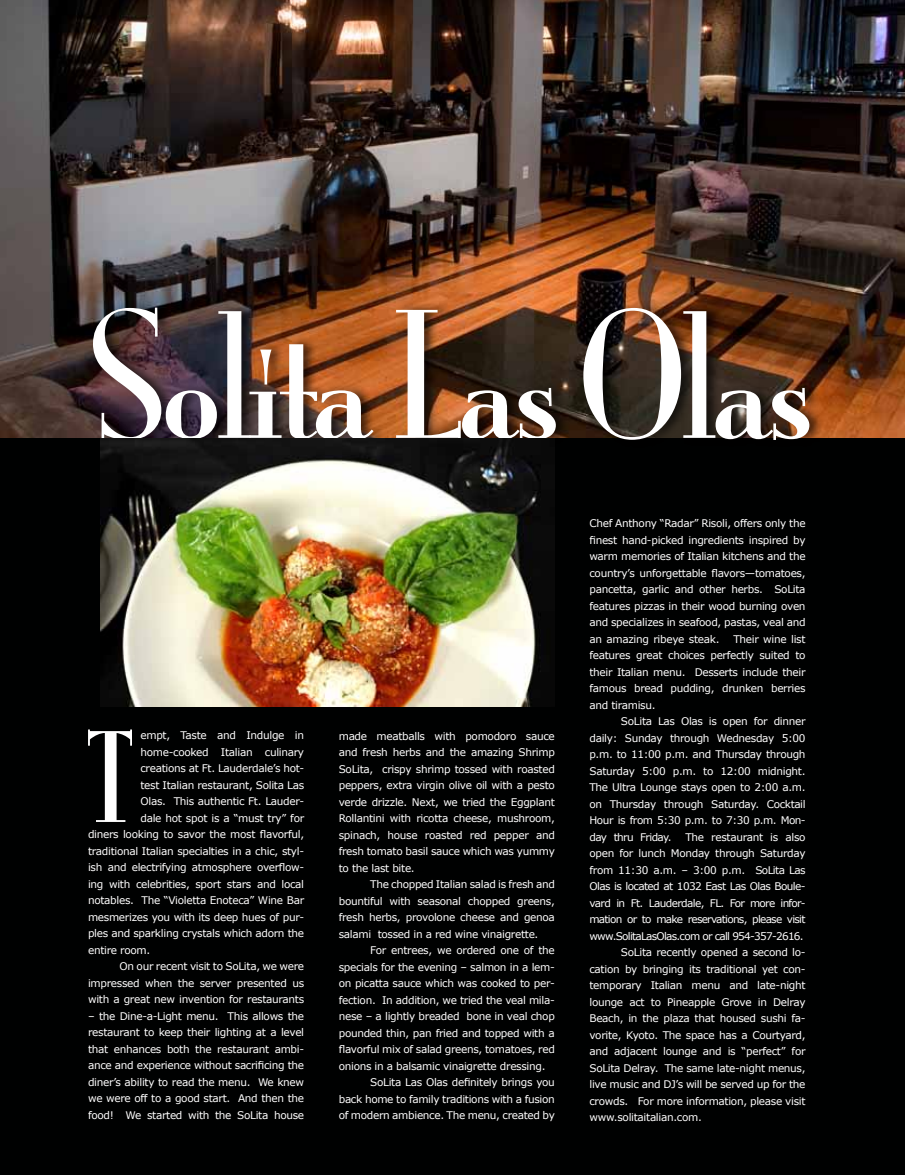
<style>
.page{position:relative;width:905px;height:1175px;background:#fff}
.page>*{position:absolute;margin:0;border:0;box-sizing:border-box;transform-origin:0 0}
.t1{font:161.85px "Mona Lisa Solid ITCTT";letter-spacing:-.03em;color:#fff}
.t2{font:114.9px "Mona Lisa Solid ITCTT";color:#fff}
.t3{font:10.5px/16.5px "Verdana";letter-spacing:-.03em;color:#fff;text-align:justify}
.t4{font:10.5px "Verdana";letter-spacing:-.06em;color:#fff}
.t5{font:10.5px "Verdana";letter-spacing:-.07em;color:#fff}
</style>
<div class="page">
<div style="left:0;top:0;width:904px;height:1174px;background:#000101"></div>
<img style="left:0;top:0;width:904px;height:438px">
<div style="left:92px;top:300px;width:732px;height:152px;background:#000;opacity:.63"></div>
<img style="left:100px;top:438px;width:455px;height:269px">
<h1 class="t1" style="left:88px;top:252px;width:726px">Solita Las Olas</h1>
<h2 class="t2" style="left:88px;top:690px;width:46px">T</h2>
<p class="t3" style="left:140px;top:727px;width:165px">empt, Taste and Indulge in</p>
<p class="t3" style="left:140px;top:743px;width:165px">home-cooked Italian culinary</p>
<p class="t3" style="left:140px;top:760px;width:165px">creations at Ft. Lauderdale’s hot-</p>
<p class="t3" style="left:140px;top:776px;width:165px">test Italian restaurant, Solita Las</p>
<p class="t3" style="left:140px;top:793px;width:165px">Olas. This authentic Ft. Lauder-</p>
<p class="t3" style="left:140px;top:809px;width:165px">dale hot spot is a “must try” for</p>
<p class="t3" style="left:88px;top:826px;width:217px">diners looking to savor the most flavorful,</p>
<p class="t3" style="left:88px;top:842px;width:217px">traditional Italian specialties in a chic, styl-</p>
<p class="t3" style="left:88px;top:859px;width:217px">ish and electrifying atmosphere overflow-</p>
<p class="t3" style="left:88px;top:875px;width:217px">ing with celebrities, sport stars and local</p>
<p class="t3" style="left:88px;top:892px;width:217px">notables. The “Violetta Enoteca” Wine Bar</p>
<p class="t3" style="left:88px;top:908px;width:217px">mesmerizes you with its deep hues of pur-</p>
<p class="t3" style="left:88px;top:925px;width:217px">ples and sparkling crystals which adorn the</p>
<p class="t3" style="left:88px;top:941px;width:64px">entire room.</p>
<p class="t3" style="left:120px;top:958px;width:186px">On our recent visit to SoLita, we were</p>
<p class="t3" style="left:88px;top:974px;width:218px">impressed when the server presented us</p>
<p class="t3" style="left:88px;top:991px;width:218px">with a great new invention for restaurants</p>
<p class="t3" style="left:88px;top:1007px;width:218px">– the Dine-a-Light menu. This allows the restaurant to keep their lighting at a level that enhances both the restaurant ambi&shy;ance and experience without sacrificing the diner’s ability to read the menu. We knew we were off to a good start. And then the food! We started with the SoLita house</p>
<p class="t3" style="left:339px;top:727px;width:218px">made meatballs with pomodoro sauce and fresh herbs and the amazing Shrimp SoLita, crispy shrimp tossed with roasted peppers, extra virgin olive oil with a pesto verde drizzle. Next, we tried the Eggplant Rollantini with ricotta cheese, mushroom, spinach, house roasted red pepper and fresh tomato basil sauce which was yummy to the last bite.</p>
<p class="t3" style="left:339px;top:875px;width:218px;text-indent:32px">The chopped Italian salad is fresh and bountiful with seasonal chopped greens, fresh herbs, provolone cheese and genoa salami tossed in a red wine vinaigrette.</p>
<p class="t3" style="left:370px;top:941px;width:186px">For entrees, we ordered one of the</p>
<p class="t3" style="left:339px;top:958px;width:218px">specials for the evening – salmon in a lem-</p>
<p class="t3" style="left:339px;top:974px;width:217px">on picatta sauce which was cooked to per-</p>
<p class="t3" style="left:339px;top:991px;width:217px">fection. In addition, we tried the veal mila-</p>
<p class="t3" style="left:339px;top:1007px;width:218px">nese – a lightly breaded bone in veal chop</p>
<p class="t3" style="left:339px;top:1024px;width:218px">pounded thin, pan fried and topped with a</p>
<p class="t3" style="left:339px;top:1040px;width:218px">flavorful mix of salad greens, tomatoes, red</p>
<p class="t3" style="left:339px;top:1057px;width:208px">onions in a balsamic vinaigrette dressing.</p>
<p class="t3" style="left:370px;top:1073px;width:186px">SoLita Las Olas definitely brings you</p>
<p class="t3" style="left:339px;top:1090px;width:217px">back home to family traditions with a fusion</p>
<p class="t3" style="left:339px;top:1106px;width:218px">of modern ambience. The menu, created by</p>
<p class="t3" style="left:589px;top:514px;width:218px">Chef Anthony “Radar” Risoli, offers only the finest hand-picked ingredients inspired by warm memories of Italian kitchens and the country’s unforgettable flavors—tomatoes, pancetta, garlic and other herbs. SoLita features pizzas in their wood burning oven and specializes in seafood, pastas, veal and an amazing ribeye steak.</p>
<p class="t3" style="left:589px;top:630px;width:218px;text-indent:144px">Their wine list features great choices perfectly suited to their Italian menu. Desserts include their famous bread pudding, drunken berries and tiramisu.</p>
<p class="t3" style="left:589px;top:712px;width:218px;text-indent:32px">SoLita Las Olas is open for dinner daily: Sunday through Wednesday 5:00 p.m. to 11:00 p.m. and Thursday through Saturday 5:00 p.m. to 12:00 midnight.<br>The Ultra Lounge stays open to 2:00 a.m. on Thursday through Saturday. Cocktail Hour is from 5:30 p.m. to 7:30 p.m. Mon&shy;day thru Friday.</p>
<p class="t3" style="left:685px;top:828px;width:122px">The restaurant is also</p>
<p class="t3" style="left:589px;top:844px;width:218px">open for lunch Monday through Saturday</p>
<p class="t4" style="left:589px;top:863px;width:218px">from 11:30 a.m. – 3:00 p.m. SoLita Las</p>
<p class="t4" style="left:589px;top:879px;width:218px">Olas is located at 1032 East Las Olas Boule-</p>
<p class="t4" style="left:589px;top:896px;width:217px">vard in Ft. Lauderdale, FL. For more infor-</p>
<p class="t5" style="left:589px;top:912px;width:218px">mation or to make reservations, please visit</p>
<p class="t5" style="left:589px;top:929px;width:216px">www.SolitaLasOlas.com or call 954-357-2616.</p>
<p class="t3" style="left:621px;top:943px;width:186px">SoLita recently opened a second lo-</p>
<p class="t3" style="left:589px;top:960px;width:217px">cation by bringing its traditional yet con-</p>
<p class="t3" style="left:589px;top:976px;width:218px">temporary Italian menu and late-night</p>
<p class="t3" style="left:589px;top:993px;width:217px">lounge act to Pineapple Grove in Delray</p>
<p class="t3" style="left:589px;top:1009px;width:218px">Beach, in the plaza that housed sushi fa-</p>
<p class="t3" style="left:589px;top:1026px;width:218px">vorite, Kyoto. The space has a Courtyard,</p>
<p class="t3" style="left:589px;top:1042px;width:217px">and adjacent lounge and is “perfect” for</p>
<p class="t3" style="left:589px;top:1059px;width:218px">SoLita Delray. The same late-night menus,</p>
<p class="t3" style="left:589px;top:1075px;width:217px">live music and DJ’s will be served up for the</p>
<p class="t3" style="left:589px;top:1092px;width:217px">crowds. For more information, please visit</p>
<p class="t3" style="left:589px;top:1108px;width:114px">www.solitaitalian.com.</p>
</div>
